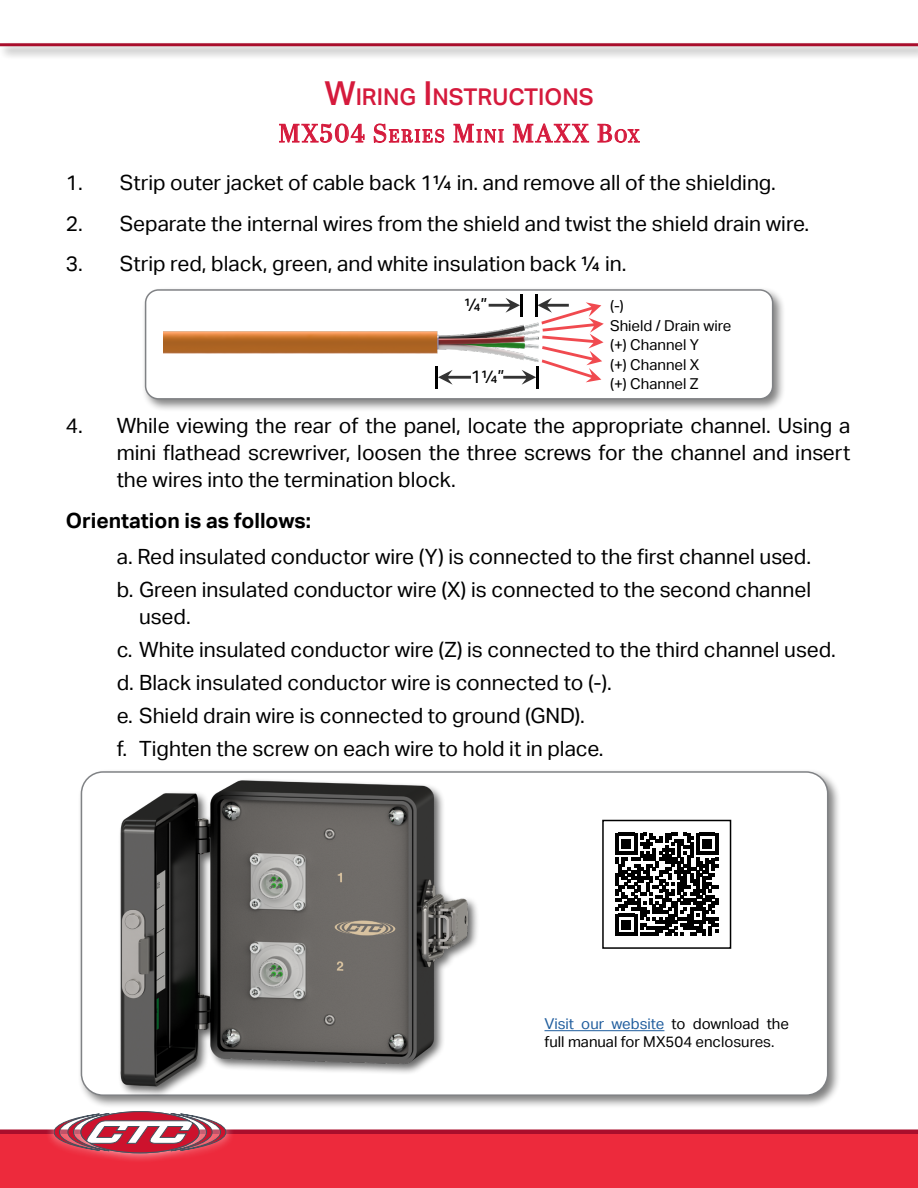
<style>
.page{position:relative;width:918px;height:1188px;background:#fff}
.page>*{position:absolute;margin:0;border:0;box-sizing:border-box;transform-origin:0 0}
.t1{font:25.5px "Abril Display";letter-spacing:.06em;color:#d51a3c}
.t2{font:500 23.1px "Aktiv Grotesk";color:#d51a3c}
.t3{font:21px/33px "Aktiv Grotesk";color:#000}
.t4{font:700 21px "Aktiv Grotesk";color:#000}
.t5{font:18px "Aktiv Grotesk";color:#000}
.t6{font:15px/19.5px "Aktiv Grotesk";color:#000}
.s1{font-size:33px}
.s2{font-size:17.85px}
.s3{color:#215e9e}
</style>
<div class="page">
<div style="left:0;top:1134px;width:918px;height:54px;background:#ed2a3c"></div>
<div style="left:0;top:1129px;width:918px;height:5px;background:#a90e2c"></div>
<div style="left:45px;top:1102px;width:190px;height:61px;background:#fff;opacity:.75"></div>
<svg style="left:54px;top:1111px;width:172px;height:42px"></svg>
<div style="left:0;top:41px;width:918px;height:19px;background:#000;opacity:.5"></div>
<hr style="left:0;top:43px;width:918px;height:3px;background:#a90e2c">
<div style="left:77px;top:768px;width:764px;height:341px;background:#000;opacity:.5"></div>
<div style="left:81px;top:772px;width:747px;height:323px;background:#fff;border-radius:22px"></div>
<div style="left:141px;top:286px;width:646px;height:126px;background:#000;opacity:.5"></div>
<div style="left:146px;top:290px;width:627px;height:109px;background:#fff;border-radius:13px"></div>
<div style="left:145px;top:289px;width:628px;height:111px;border:2px solid #808285;border-radius:13px"></div>
<img style="left:96px;top:768px;width:390px;height:344px">
<img style="left:164px;top:286px;width:377px;height:126px">
<svg style="left:438px;top:370px;width:33px;height:15px"></svg>
<hr style="left:536px;top:366px;width:3px;height:22px;background:#000">
<hr style="left:435px;top:366px;width:3px;height:22px;background:#000">
<hr style="left:520px;top:294px;width:3px;height:22px;background:#000">
<hr style="left:535px;top:294px;width:2px;height:22px;background:#000">
<hr style="left:544px;top:1030px;width:120px;height:1px;background:#215e9e">
<svg style="left:615px;top:833px;width:103px;height:103px"></svg>
<div style="left:602px;top:820px;width:129px;height:129px;border:2px solid #000"></div>
<svg style="left:489px;top:298px;width:115px;height:87px"></svg>
<p class="t2" style="left:324px;top:83px;width:271px"><span class="s1">W</span>IRING <span class="s1">I</span> NSTRUCTIONS</p>
<p class="t1" style="left:278px;top:116px;width:362px">MX504 S<span class="s2">ERIES</span> M<span class="s2">INI</span> MAXX B<span class="s2">OX</span></p>
<p class="t3" style="left:66px;top:167px;width:712px">1. Strip outer jacket of cable back 1¼ in. and remove all of the shielding.</p>
<p class="t3" style="left:66px;top:207px;width:745px">2. Separate the internal wires from the shield and twist the shield drain wire.</p>
<p class="t3" style="left:66px;top:248px;width:562px">3. Strip red, black, green, and white insulation back ¼ in.</p>
<p class="t5" style="left:464px;top:294px;width:25px">¼”</p>
<p class="t5" style="left:471px;top:366px;width:35px">1¼”</p>
<p class="t6" style="left:610px;top:296px;width:123px">(-)<br>Shield / Drain wire (+) Channel Y<br>(+) Channel X<br>(+) Channel Z</p>
<p class="t3" style="left:117px;top:413px;width:735px;line-height:27px;text-align:justify;text-indent:-51px">4. While viewing the rear of the panel, locate the appropriate channel. Using a mini flathead screwriver, loosen the three screws for the channel and insert the wires into the termination block.</p>
<p class="t4" style="left:66px;top:508px;width:247px">Orientation is as follows:</p>
<p class="t3" style="left:117px;top:540px;width:696px">a. Red insulated conductor wire (Y) is connected to the first channel used. b. Green insulated conductor wire (X) is connected to the second channel</p>
<p class="t3" style="left:117px;top:600px;width:721px;text-indent:22px">used.<br>c. White insulated conductor wire (Z) is connected to the third channel used. d. Black insulated conductor wire is connected to (-).<br>e. Shield drain wire is connected to ground (GND).<br>f. Tighten the screw on each wire to hold it in place.</p>
<p class="t6" style="left:544px;top:1015px;width:246px;line-height:18px"><span class="s3">Visit our website</span> to download the full manual for MX504 enclosures.</p>
</div>
